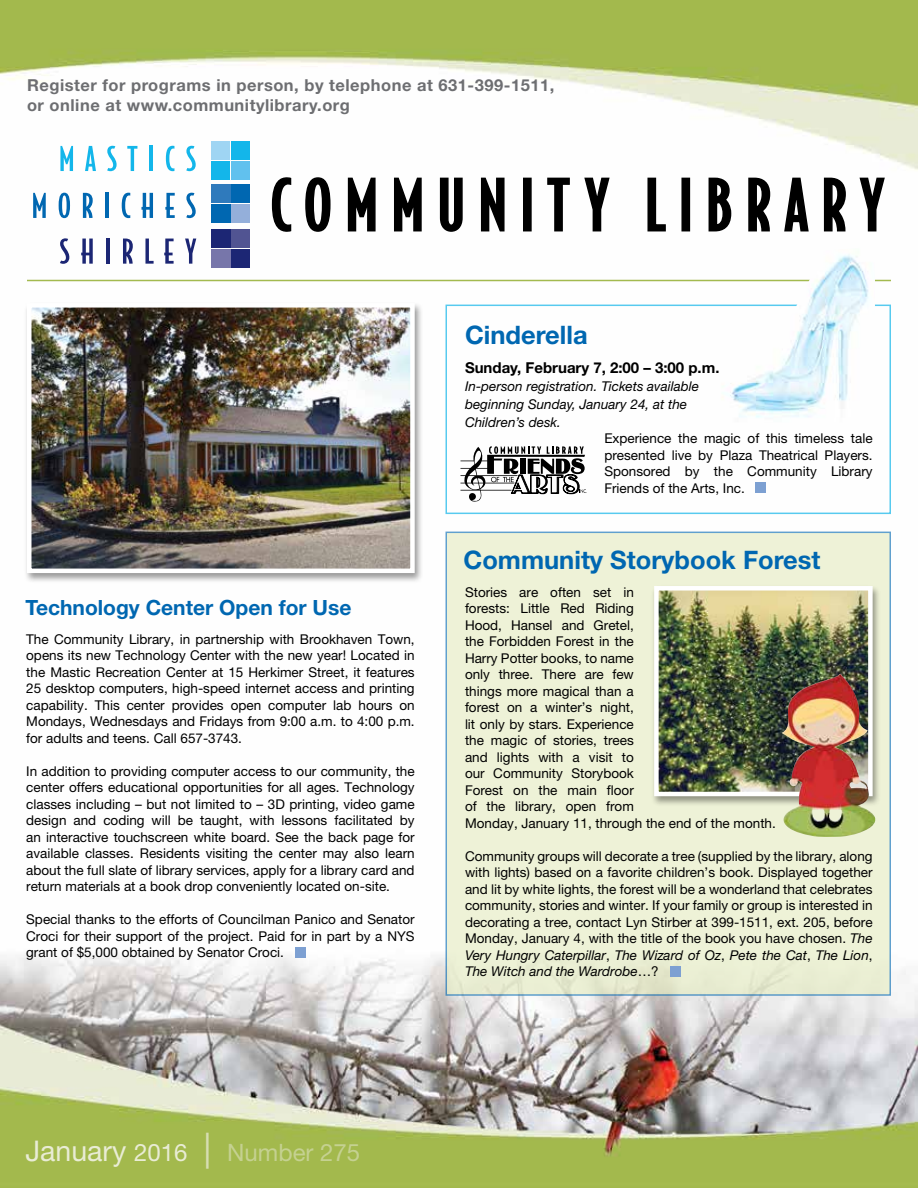
<style>
.page{position:relative;width:918px;height:1188px;background:#fff}
.page>*{position:absolute;margin:0;border:0;box-sizing:border-box;transform-origin:0 0}
.t1{font:700 25.5px "Helvetica Neue";color:#0067b1}
.t2{font:24px "Helvetica Neue";color:#c5d191}
.t3{font:700 21px "Helvetica Neue";color:#0067b1}
.t4{font:700 16.5px/19.8px "Helvetica Neue";letter-spacing:.03em;color:#6d6e71}
.t5{font:700 15px "Helvetica Neue";color:#000}
.t6{font:13.5px/16.5px "Helvetica Neue";color:#000;text-align:justify}
.t7{font:italic 13.5px/18px "Helvetica Neue";color:#000}
.s1{font-style:italic}
.s2{font-size:28.5px;color:#e9ecd5}
.s3{color:#e9ecd5}
.s4{font-size:36px;color:#d7deb2}
</style>
<div class="page">
<img style="left:0;top:0;width:918px;height:1188px">
<svg style="left:271px;top:177px;width:21px;height:56px"></svg>
<svg style="left:305px;top:177px;width:26px;height:56px"></svg>
<svg style="left:347px;top:177px;width:29px;height:55px"></svg>
<svg style="left:393px;top:177px;width:29px;height:55px"></svg>
<svg style="left:439px;top:177px;width:24px;height:56px"></svg>
<svg style="left:480px;top:177px;width:25px;height:56px"></svg>
<div style="left:523px;top:178px;width:9px;height:53px;background:#000;border:1px solid #000"></div>
<svg style="left:546px;top:177px;width:25px;height:55px"></svg>
<svg style="left:583px;top:177px;width:28px;height:55px"></svg>
<svg style="left:647px;top:177px;width:20px;height:55px"></svg>
<div style="left:681px;top:178px;width:9px;height:53px;background:#000;border:1px solid #000"></div>
<svg style="left:708px;top:177px;width:24px;height:55px"></svg>
<svg style="left:748px;top:177px;width:23px;height:55px"></svg>
<svg style="left:783px;top:177px;width:27px;height:55px"></svg>
<svg style="left:823px;top:177px;width:24px;height:55px"></svg>
<svg style="left:859px;top:177px;width:26px;height:55px"></svg>
<svg style="left:60px;top:146px;width:13px;height:25px"></svg>
<svg style="left:85px;top:146px;width:11px;height:25px"></svg>
<svg style="left:107px;top:146px;width:10px;height:25px"></svg>
<svg style="left:127px;top:146px;width:10px;height:25px"></svg>
<hr style="left:150px;top:146px;width:3px;height:25px;background:#13b6ea">
<svg style="left:166px;top:146px;width:8px;height:25px"></svg>
<svg style="left:186px;top:146px;width:10px;height:25px"></svg>
<svg style="left:33px;top:193px;width:13px;height:25px"></svg>
<svg style="left:59px;top:193px;width:11px;height:25px"></svg>
<svg style="left:83px;top:193px;width:10px;height:25px"></svg>
<hr style="left:105px;top:193px;width:4px;height:25px;background:#0067b1">
<svg style="left:122px;top:193px;width:8px;height:25px"></svg>
<svg style="left:141px;top:193px;width:12px;height:25px"></svg>
<svg style="left:165px;top:193px;width:10px;height:25px"></svg>
<svg style="left:186px;top:193px;width:10px;height:25px"></svg>
<svg style="left:60px;top:238px;width:9px;height:26px"></svg>
<svg style="left:81px;top:239px;width:12px;height:25px"></svg>
<hr style="left:106px;top:239px;width:4px;height:25px;background:#1c2674">
<svg style="left:123px;top:239px;width:10px;height:25px"></svg>
<svg style="left:145px;top:239px;width:9px;height:25px"></svg>
<svg style="left:164px;top:239px;width:10px;height:25px"></svg>
<svg style="left:185px;top:239px;width:11px;height:25px"></svg>
<div style="left:232px;top:249px;width:18px;height:19px;background:#1c2674"></div>
<div style="left:211px;top:249px;width:19px;height:19px;background:#7776aa"></div>
<div style="left:232px;top:229px;width:18px;height:18px;background:#515492"></div>
<div style="left:211px;top:229px;width:19px;height:18px;background:#1c2674"></div>
<div style="left:211px;top:204px;width:19px;height:19px;background:#0067b1"></div>
<div style="left:232px;top:204px;width:18px;height:19px;background:#94afda"></div>
<div style="left:211px;top:184px;width:19px;height:19px;background:#2f7abc"></div>
<div style="left:232px;top:184px;width:18px;height:19px;background:#0067b1"></div>
<div style="left:232px;top:161px;width:18px;height:19px;background:#61c1ee"></div>
<div style="left:211px;top:161px;width:19px;height:19px;background:#13b6ea"></div>
<div style="left:232px;top:141px;width:18px;height:19px;background:#13b6ea"></div>
<div style="left:211px;top:141px;width:19px;height:19px;background:#9fd5f3"></div>
<div style="left:446px;top:532px;width:445px;height:464px;background:#eef2d7"></div>
<hr style="left:27px;top:280px;width:864px;height:1px;background:#a3ba4f">
<div style="left:446px;top:305px;width:445px;height:209px;background:#fff"></div>
<div style="left:756px;top:483px;width:10px;height:10px;background:#7da0d2"></div>
<div style="left:24px;top:302px;width:399px;height:281px;background:#000;opacity:.4"></div>
<img style="left:32px;top:308px;width:378px;height:260px">
<div style="left:27px;top:303px;width:388px;height:270px;border:4px solid #fff"></div>
<div style="left:651px;top:585px;width:230px;height:222px;background:#000;opacity:.4"></div>
<img style="left:659px;top:591px;width:209px;height:200px">
<div style="left:654px;top:586px;width:219px;height:210px;border:4px solid #fff"></div>
<div style="left:295px;top:947px;width:10px;height:10px;background:#7da0d2"></div>
<div style="left:670px;top:966px;width:10px;height:10px;background:#7da0d2"></div>
<img style="left:719px;top:247px;width:156px;height:171px">
<svg style="left:461px;top:446px;width:126px;height:56px"></svg>
<img style="left:781px;top:674px;width:94px;height:163px">
<p class="t4" style="left:27px;top:75px;width:529px">Register for programs in person, by telephone at 631-399-1511, or online at www.communitylibrary.org</p>
<h1 class="t1" style="left:465px;top:319px;width:124px">Cinderella</h1>
<p class="t5" style="left:465px;top:358px;width:256px">Sunday, February 7, 2:00 – 3:00 p.m.</p>
<p class="t7" style="left:465px;top:377px;width:236px">In-person registration. Tickets available beginning Sunday, January 24, at the<br>Children’s desk.</p>
<p class="t6" style="left:604px;top:430px;width:270px">Experience the magic of this timeless tale presented live by Plaza Theatrical Players.<br>Sponsored by the Community Library Friends of the Arts, Inc.</p>
<h3 class="t3" style="left:26px;top:595px;width:327px">Technology Center Open for Use</h3>
<p class="t6" style="left:26px;top:630px;width:390px">The Community Library, in partnership with Brookhaven Town, opens its new Technology Center with the new year! Located in the Mastic Recreation Center at 15 Herkimer Street, it features 25 desktop computers, high-speed internet access and printing capability. This center provides open computer lab hours on Mondays, Wednesdays and Fridays from 9:00 a.m. to 4:00 p.m. for adults and teens. Call 657-3743.</p>
<p class="t6" style="left:26px;top:762px;width:390px">In addition to providing computer access to our community, the center offers educational opportunities for all ages. Technology classes including – but not limited to – 3D printing, video game design and coding will be taught, with lessons facilitated by an interactive touchscreen white board. See the back page for available classes. Residents visiting the center may also learn about the full slate of library services, apply for a library card and return materials at a book drop conveniently located on-site.</p>
<p class="t6" style="left:26px;top:911px;width:390px">Special thanks to the efforts of Councilman Panico and Senator Croci for their support of the project. Paid for in part by a NYS grant of $5,000 obtained by Senator Croci.</p>
<h1 class="t1" style="left:464px;top:544px;width:358px">Community Storybook Forest</h1>
<p class="t6" style="left:465px;top:583px;width:312px;text-align:left">Stories are often set in<br>forests: Little Red Riding<br>Hood, Hansel and Gretel,<br>the Forbidden Forest in the<br>Harry Potter books, to name<br>only three. There are few<br>things more magical than a<br>forest on a winter’s night,<br>lit only by stars. Experience<br>the magic of stories, trees<br>and lights with a visit to<br>our Community Storybook<br>Forest on the main floor<br>of the library, open from<br>Monday, January 11, through the end of the month.</p>
<p class="t6" style="left:465px;top:847px;width:409px">Community groups will decorate a tree (supplied by the library, along with lights) based on a favorite children’s book. Displayed together and lit by white lights, the forest will be a wonderland that celebrates community, stories and winter. If your family or group is interested in decorating a tree, contact Lyn Stirber at 399-1511, ext. 205, before Monday, January 4, with the title of the book you have chosen. <span class="s1">The Very Hungry Caterpillar</span>, <span class="s1">The Wizard of Oz</span>, <span class="s1">Pete the Cat</span>, <span class="s1">The Lion</span>, <span class="s1">The Witch and the Wardrobe</span>…?</p>
<h2 class="t2" style="left:26px;top:1138px;width:336px"><span class="s2">January</span> <span class="s3">2016</span> <span class="s4">|</span> Number 275</h2>
</div>
